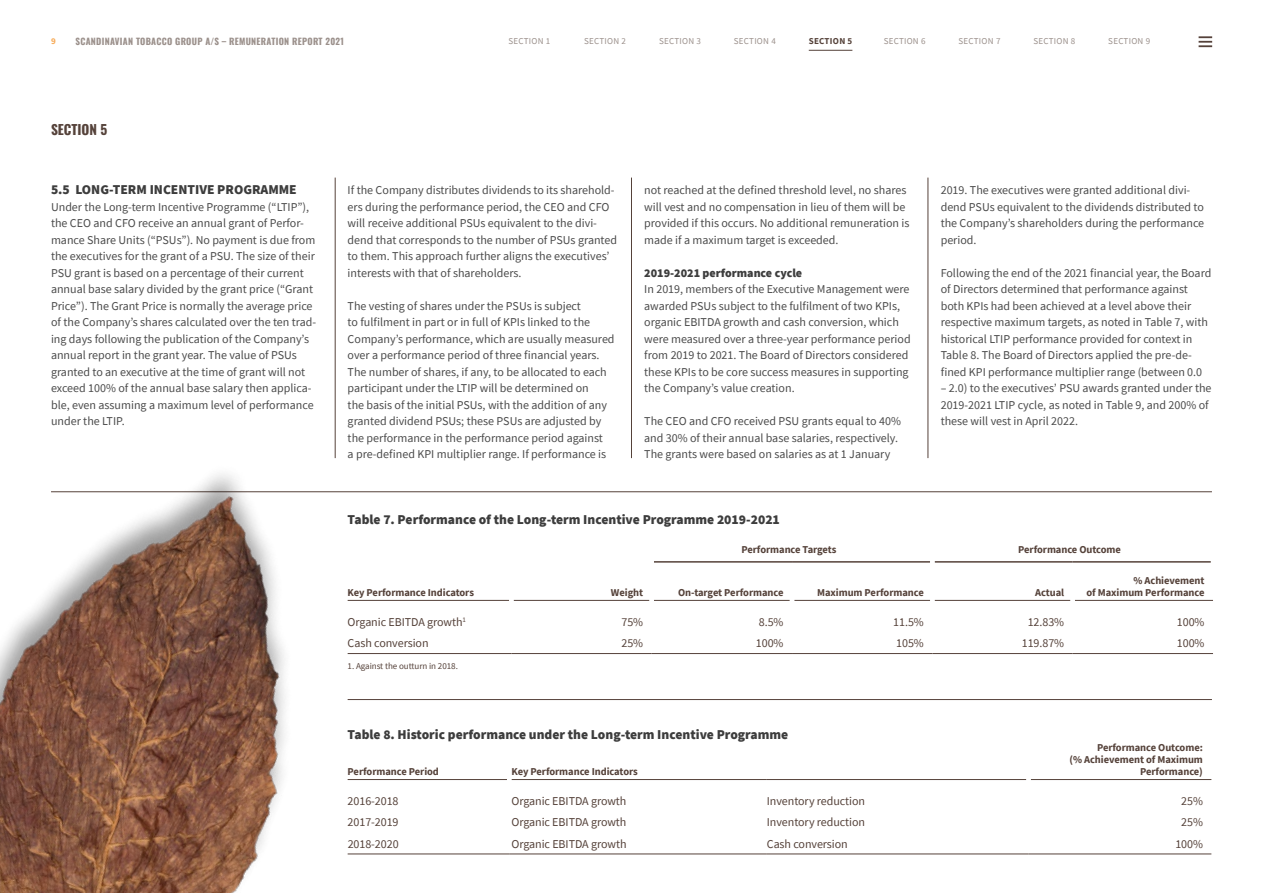
<style>
.page{position:relative;width:1263px;height:893px;background:#fff}
.page>*{position:absolute;margin:0;border:0;box-sizing:border-box;transform-origin:0 0}
.t1{font:900 13.5px "Source Sans Pro";color:#3d3d3d}
.t2{font:700 13.5px "Oswald";color:#55423a}
.t3{font:12px/16.5px "Source Sans Pro";color:#4b4b4b}
.t4{font:12px "Source Sans Pro";letter-spacing:-.005em;color:#55423a}
.t5{font:900 12px "Source Sans Pro";color:#3d3d3d}
.t6{font:700 10.5px/12px "Source Sans Pro";letter-spacing:-.005em;color:#55423a;text-align:right}
.t7{font:9px "Source Sans Pro";letter-spacing:.03em;color:#9b908b}
.t8{font:700 9px "Oswald";letter-spacing:.03em;color:#9b908b}
.t9{font:9px "Source Sans Pro";letter-spacing:-.005em;color:#55423a}
.t10{font:700 9px "Source Sans Pro";letter-spacing:.03em;color:#55423a}
.t11{font:700 9px "Source Sans Pro";color:#f7ab58}
</style>
<div class="page">
<hr style="left:335px;top:178px;width:1px;height:280px;background:#55423a">
<hr style="left:631px;top:178px;width:1px;height:280px;background:#55423a">
<hr style="left:928px;top:178px;width:1px;height:280px;background:#55423a">
<hr style="left:348px;top:699px;width:864px;height:1px;background:#55423a">
<hr style="left:51px;top:491px;width:1161px;height:1px;background:#55423a">
<hr style="left:654px;top:561px;width:138px;height:2px;background:#55423a">
<hr style="left:792px;top:561px;width:138px;height:2px;background:#55423a">
<hr style="left:934px;top:561px;width:139px;height:2px;background:#55423a">
<hr style="left:1073px;top:561px;width:138px;height:2px;background:#55423a">
<hr style="left:348px;top:600px;width:161px;height:1px;background:#55423a">
<hr style="left:514px;top:600px;width:135px;height:1px;background:#55423a">
<hr style="left:654px;top:600px;width:136px;height:1px;background:#55423a">
<hr style="left:794px;top:600px;width:136px;height:1px;background:#55423a">
<hr style="left:934px;top:600px;width:136px;height:1px;background:#55423a">
<hr style="left:1075px;top:600px;width:138px;height:1px;background:#55423a">
<hr style="left:348px;top:653px;width:163px;height:1px;background:#55423a">
<hr style="left:511px;top:653px;width:141px;height:1px;background:#55423a">
<hr style="left:652px;top:653px;width:140px;height:1px;background:#55423a">
<hr style="left:792px;top:653px;width:140px;height:1px;background:#55423a">
<hr style="left:932px;top:653px;width:141px;height:1px;background:#55423a">
<hr style="left:1073px;top:653px;width:140px;height:1px;background:#55423a">
<hr style="left:348px;top:779px;width:159px;height:1px;background:#55423a">
<hr style="left:511px;top:779px;width:256px;height:1px;background:#55423a">
<hr style="left:767px;top:779px;width:259px;height:1px;background:#55423a">
<hr style="left:1031px;top:779px;width:180px;height:1px;background:#55423a">
<hr style="left:348px;top:854px;width:161px;height:1px;background:#55423a">
<hr style="left:509px;top:854px;width:258px;height:1px;background:#55423a">
<hr style="left:767px;top:854px;width:261px;height:1px;background:#55423a">
<hr style="left:1028px;top:854px;width:183px;height:1px;background:#55423a">
<img style="left:0;top:359px;width:457px;height:534px">
<hr style="left:809px;top:50px;width:43px;height:1px;background:#55423a">
<svg style="left:1198px;top:36px;width:14px;height:11px"></svg>
<p class="t11" style="left:51px;top:35px;width:6px">9</p>
<p class="t8" style="left:75px;top:34px;width:270px">SCANDINAVIAN TOBACCO GROUP A/S – REMUNERATION REPORT 2021</p>
<p class="t7" style="left:508px;top:36px;width:43px">SECTION 1</p>
<p class="t7" style="left:584px;top:36px;width:43px">SECTION 2</p>
<p class="t7" style="left:659px;top:36px;width:43px">SECTION 3</p>
<p class="t7" style="left:734px;top:36px;width:43px">SECTION 4</p>
<p class="t10" style="left:809px;top:35px;width:45px">SECTION 5</p>
<p class="t7" style="left:884px;top:36px;width:43px">SECTION 6</p>
<p class="t7" style="left:958px;top:36px;width:43px">SECTION 7</p>
<p class="t7" style="left:1033px;top:36px;width:43px">SECTION 8</p>
<p class="t7" style="left:1108px;top:36px;width:43px">SECTION 9</p>
<p class="t2" style="left:51px;top:118px;width:58px">SECTION 5</p>
<p class="t1" style="left:51px;top:180px;width:247px">5.5 LONG-TERM INCENTIVE PROGRAMME</p>
<p class="t3" style="left:51px;top:198px;width:267px">Under the Long-term Incentive Programme (“LTIP”), the CEO and CFO receive an annual grant of Perfor&shy;mance Share Units (“PSUs”). No payment is due from the executives for the grant of a PSU. The size of their PSU grant is based on a percentage of their current annual base salary divided by the grant price (“Grant Price”). The Grant Price is normally the average price of the Company’s shares calculated over the ten trad&shy;ing days following the publication of the Company’s annual report in the grant year. The value of PSUs granted to an executive at the time of grant will not exceed 100% of the annual base salary then applica&shy;ble, even assuming a maximum level of performance under the LTIP.</p>
<p class="t3" style="left:348px;top:182px;width:271px">If the Company distributes dividends to its sharehold&shy;ers during the performance period, the CEO and CFO will receive additional PSUs equivalent to the divi&shy;dend that corresponds to the number of PSUs granted to them. This approach further aligns the executives’ interests with that of shareholders.</p>
<p class="t3" style="left:348px;top:297px;width:268px">The vesting of shares under the PSUs is subject<br>to fulfilment in part or in full of KPIs linked to the Company’s performance, which are usually measured over a performance period of three financial years.<br>The number of shares, if any, to be allocated to each participant under the LTIP will be determined on<br>the basis of the initial PSUs, with the addition of any granted dividend PSUs; these PSUs are adjusted by the performance in the performance period against<br>a pre-defined KPI multiplier range. If performance is</p>
<p class="t3" style="left:644px;top:182px;width:267px">not reached at the defined threshold level, no shares will vest and no compensation in lieu of them will be provided if this occurs. No additional remuneration is made if a maximum target is exceeded.</p>
<p class="t5" style="left:644px;top:264px;width:159px">2019-2021 performance cycle</p>
<p class="t3" style="left:644px;top:281px;width:268px">In 2019, members of the Executive Management were awarded PSUs subject to the fulfilment of two KPIs, organic EBITDA growth and cash conversion, which were measured over a three-year performance period from 2019 to 2021. The Board of Directors considered these KPIs to be core success measures in supporting the Company’s value creation.</p>
<p class="t3" style="left:644px;top:413px;width:258px">The CEO and CFO received PSU grants equal to 40% and 30% of their annual base salaries, respectively.<br>The grants were based on salaries as at 1 January</p>
<p class="t1" style="left:348px;top:510px;width:434px">Table 7. Performance of the Long-term Incentive Programme 2019-2021</p>
<p class="t3" style="left:941px;top:182px;width:265px">2019. The executives were granted additional divi&shy;dend PSUs equivalent to the dividends distributed to the Company’s shareholders during the performance period.</p>
<p class="t3" style="left:941px;top:264px;width:272px">Following the end of the 2021 financial year, the Board of Directors determined that performance against both KPIs had been achieved at a level above their respective maximum targets, as noted in Table 7, with historical LTIP performance provided for context in Table 8. The Board of Directors applied the pre-de&shy;fined KPI performance multiplier range (between 0.0</p>
<p class="t3" style="left:941px;top:380px;width:272px">– 2.0) to the executives’ PSU awards granted under the<br>2019-2021 LTIP cycle, as noted in Table 9, and 200% of these will vest in April 2022.</p>
<p class="t6" style="left:741px;top:543px;width:96px">Performance Targets</p>
<p class="t6" style="left:1018px;top:543px;width:104px">Performance Outcome</p>
<p class="t6" style="left:348px;top:586px;width:128px">Key Performance Indicators</p>
<p class="t6" style="left:611px;top:586px;width:34px">Weight</p>
<p class="t6" style="left:678px;top:586px;width:107px">On-target Performance</p>
<p class="t6" style="left:817px;top:586px;width:108px">Maximum Performance</p>
<p class="t6" style="left:1035px;top:586px;width:31px">Actual</p>
<p class="t6" style="left:1086px;top:574px;width:119px">% Achievement<br>of Maximum Performance</p>
<p class="t4" style="left:348px;top:614px;width:120px">Organic EBITDA growth<sup>1</sup></p>
<p class="t4" style="left:621px;top:614px;width:23px">75%</p>
<p class="t4" style="left:759px;top:614px;width:26px">8.5%</p>
<p class="t4" style="left:893px;top:614px;width:32px">11.5%</p>
<p class="t4" style="left:1028px;top:614px;width:38px">12.83%</p>
<p class="t4" style="left:1177px;top:614px;width:29px">100%</p>
<p class="t4" style="left:348px;top:636px;width:82px">Cash conversion</p>
<p class="t4" style="left:621px;top:636px;width:23px">25%</p>
<p class="t4" style="left:756px;top:636px;width:29px">100%</p>
<p class="t4" style="left:896px;top:636px;width:29px">105%</p>
<p class="t4" style="left:1022px;top:636px;width:44px">119.87%</p>
<p class="t4" style="left:1177px;top:636px;width:29px">100%</p>
<p class="t9" style="left:348px;top:660px;width:112px">1. Against the outturn in 2018.</p>
<p class="t1" style="left:348px;top:725px;width:442px">Table 8. Historic performance under the Long-term Incentive Programme</p>
<p class="t6" style="left:348px;top:765px;width:93px">Performance Period</p>
<p class="t6" style="left:511px;top:765px;width:128px">Key Performance Indicators</p>
<p class="t6" style="left:1069px;top:741px;width:135px">Performance Outcome:<br>(% Achievement of Maximum<br>Performance)</p>
<p class="t4" style="left:348px;top:793px;width:52px">2016-2018</p>
<p class="t4" style="left:511px;top:793px;width:117px">Organic EBITDA growth</p>
<p class="t4" style="left:767px;top:793px;width:100px">Inventory reduction</p>
<p class="t4" style="left:1181px;top:793px;width:23px">25%</p>
<p class="t4" style="left:348px;top:815px;width:52px">2017-2019</p>
<p class="t4" style="left:511px;top:815px;width:117px">Organic EBITDA growth</p>
<p class="t4" style="left:767px;top:815px;width:100px">Inventory reduction</p>
<p class="t4" style="left:1181px;top:815px;width:23px">25%</p>
<p class="t4" style="left:348px;top:836px;width:52px">2018-2020</p>
<p class="t4" style="left:511px;top:836px;width:117px">Organic EBITDA growth</p>
<p class="t4" style="left:767px;top:836px;width:82px">Cash conversion</p>
<p class="t4" style="left:1175px;top:836px;width:29px">100%</p>
</div>
